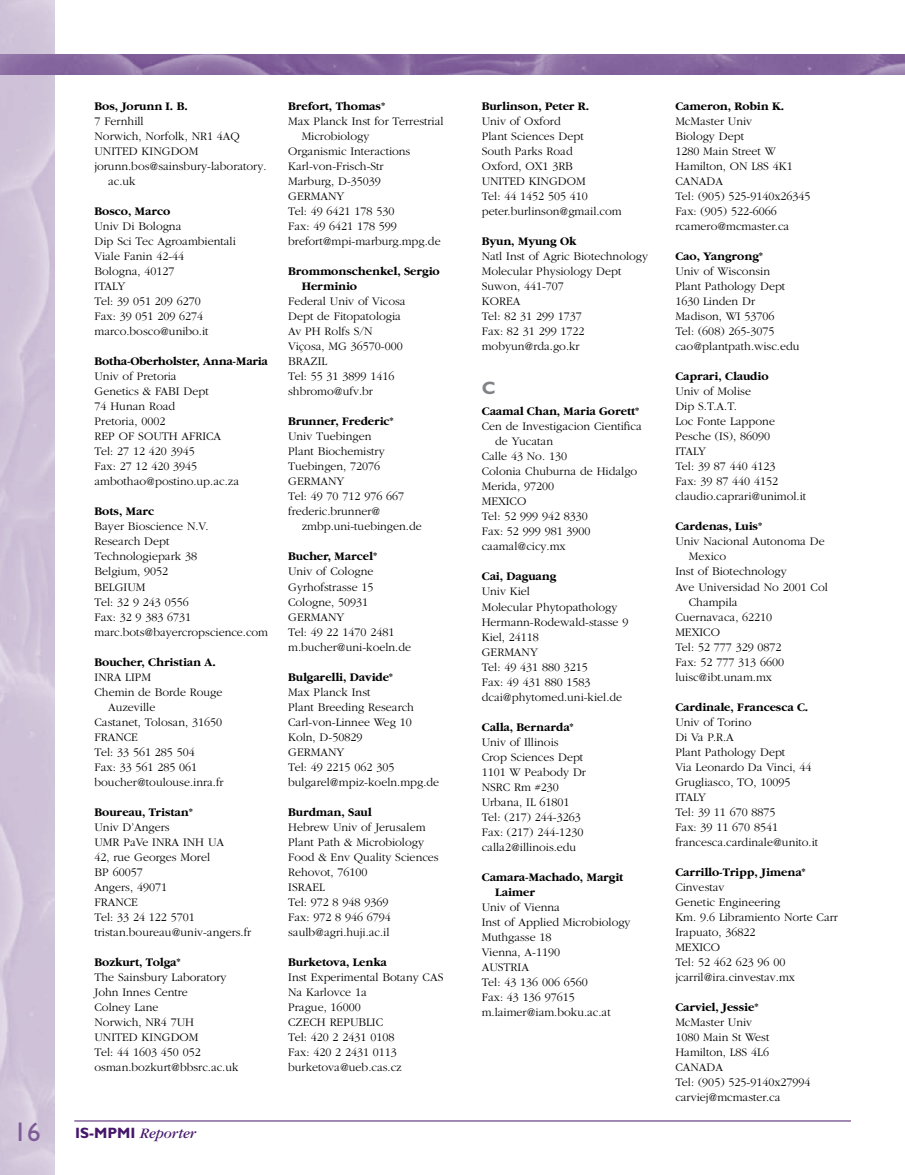
<style>
.page{position:relative;width:905px;height:1175px;background:#fff}
.page>*{position:absolute;margin:0;border:0;box-sizing:border-box;transform-origin:0 0}
.t1{font:27px "Gill Sans";color:#7d5c97}
.t2{font:700 18px "Gill Sans";color:#808285}
.t3{font:italic 15px "Garamond";color:#46166b}
.t4{font:300 12px/15px "Garamond";color:#000}
.t5{font:700 12px/15px "Garamond";color:#000}
.s1{font-family:"Gill Sans";font-weight:700;font-style:normal}
</style>
<div class="page">
<img style="left:0;top:0;width:54px;height:1174px">
<img style="left:0;top:54px;width:904px;height:20px">
<hr style="left:74px;top:1120px;width:776px;height:1px;background:#46166b">
<p class="t5" style="left:94px;top:99px;width:95px">Bos, Jorunn I. B.</p>
<p class="t4" style="left:94px;top:114px;width:51px">7 Fernhill</p>
<p class="t4" style="left:94px;top:129px;width:147px">Norwich, Norfolk, NR1 4AQ</p>
<p class="t4" style="left:94px;top:144px;width:105px">UNITED KINGDOM</p>
<p class="t4" style="left:94px;top:159px;width:173px">jorunn.bos@sainsbury-laboratory.</p>
<p class="t4" style="left:108px;top:174px;width:29px">ac.uk</p>
<p class="t5" style="left:94px;top:204px;width:77px">Bosco, Marco</p>
<p class="t4" style="left:94px;top:219px;width:143px">Univ Di Bologna<br>Dip Sci Tec Agroambientali<br>Viale Fanin 42-44<br>Bologna, 40127<br>ITALY<br>Tel: 39 051 209 6270<br>Fax: 39 051 209 6274 marco.bosco@unibo.it</p>
<p class="t5" style="left:94px;top:354px;width:175px">Botha-Oberholster, Anna-Maria</p>
<p class="t4" style="left:94px;top:369px;width:146px">Univ of Pretoria<br>Genetics &amp; FABI Dept<br>74 Hunan Road<br>Pretoria, 0002<br>REP OF SOUTH AFRICA<br>Tel: 27 12 420 3945<br>Fax: 27 12 420 3945 ambothao@postino.up.ac.za</p>
<p class="t5" style="left:94px;top:504px;width:61px">Bots, Marc</p>
<p class="t4" style="left:94px;top:519px;width:175px">Bayer Bioscience N.V.<br>Research Dept<br>Technologiepark 38<br>Belgium, 9052<br>BELGIUM<br>Tel: 32 9 243 0556<br>Fax: 32 9 383 6731 marc.bots@bayercropscience.com</p>
<p class="t5" style="left:94px;top:654px;width:123px">Boucher, Christian A.</p>
<p class="t4" style="left:94px;top:669px;width:58px">INRA LIPM</p>
<p class="t4" style="left:94px;top:684px;width:129px">Chemin de Borde Rouge</p>
<p class="t4" style="left:108px;top:699px;width:49px">Auzeville</p>
<p class="t4" style="left:94px;top:714px;width:129px">Castanet, Tolosan, 31650</p>
<p class="t4" style="left:94px;top:729px;width:45px">FRANCE</p>
<p class="t4" style="left:94px;top:744px;width:102px">Tel: 33 561 285 504</p>
<p class="t4" style="left:94px;top:759px;width:104px">Fax: 33 561 285 061</p>
<p class="t4" style="left:94px;top:774px;width:131px">boucher@toulouse.inra.fr</p>
<p class="t5" style="left:94px;top:804px;width:100px">Boureau, Tristan*</p>
<p class="t4" style="left:94px;top:819px;width:158px">Univ D’Angers<br>UMR PaVe INRA INH UA<br>42, rue Georges Morel<br>BP 60057<br>Angers, 49071<br>FRANCE<br>Tel: 33 24 122 5701 tristan.boureau@univ-angers.fr</p>
<p class="t5" style="left:94px;top:954px;width:87px">Bozkurt, Tolga*</p>
<p class="t4" style="left:94px;top:969px;width:145px">The Sainsbury Laboratory<br>John Innes Centre<br>Colney Lane<br>Norwich, NR4 7UH<br>UNITED KINGDOM<br>Tel: 44 1603 450 052 osman.bozkurt@bbsrc.ac.uk</p>
<p class="t5" style="left:288px;top:99px;width:98px">Brefort, Thomas*</p>
<p class="t4" style="left:288px;top:114px;width:157px">Max Planck Inst for Terrestrial</p>
<p class="t4" style="left:302px;top:129px;width:69px">Microbiology</p>
<p class="t4" style="left:288px;top:144px;width:124px">Organismic Interactions</p>
<p class="t4" style="left:288px;top:159px;width:97px">Karl-von-Frisch-Str</p>
<p class="t4" style="left:288px;top:174px;width:94px">Marburg, D-35039</p>
<p class="t4" style="left:288px;top:189px;width:58px">GERMANY</p>
<p class="t4" style="left:288px;top:204px;width:108px">Tel: 49 6421 178 530</p>
<p class="t4" style="left:288px;top:219px;width:110px">Fax: 49 6421 178 599</p>
<p class="t4" style="left:288px;top:234px;width:154px">brefort@mpi-marburg.mpg.de</p>
<p class="t5" style="left:302px;top:264px;width:140px;text-indent:-14px">Brommonschenkel, Sergio<br>Herminio</p>
<p class="t4" style="left:288px;top:294px;width:119px">Federal Univ of Vicosa<br>Dept de Fitopatologia<br>Av PH Rolfs S/N<br>Viçosa, MG 36570-000<br>BRAZIL<br>Tel: 55 31 3899 1416 shbromo@ufv.br</p>
<p class="t5" style="left:288px;top:414px;width:107px">Brunner, Frederic*</p>
<p class="t4" style="left:288px;top:429px;width:117px">Univ Tuebingen<br>Plant Biochemistry<br>Tuebingen, 72076<br>GERMANY<br>Tel: 49 70 712 976 667 frederic.brunner@</p>
<p class="t4" style="left:302px;top:519px;width:121px">zmbp.uni-tuebingen.de</p>
<p class="t5" style="left:288px;top:549px;width:90px">Bucher, Marcel*</p>
<p class="t4" style="left:288px;top:564px;width:124px">Univ of Cologne<br>Gyrhofstrasse 15<br>Cologne, 50931<br>GERMANY<br>Tel: 49 22 1470 2481 m.bucher@uni-koeln.de</p>
<p class="t5" style="left:288px;top:669px;width:106px">Bulgarelli, Davide*</p>
<p class="t4" style="left:288px;top:684px;width:152px">Max Planck Inst<br>Plant Breeding Research<br>Carl-von-Linnee Weg 10<br>Koln, D-50829<br>GERMANY<br>Tel: 49 2215 062 305 bulgarel@mpiz-koeln.mpg.de</p>
<p class="t5" style="left:288px;top:804px;width:85px">Burdman, Saul</p>
<p class="t4" style="left:288px;top:819px;width:152px">Hebrew Univ of Jerusalem<br>Plant Path &amp; Microbiology<br>Food &amp; Env Quality Sciences<br>Rehovot, 76100<br>ISRAEL<br>Tel: 972 8 948 9369<br>Fax: 972 8 946 6794 saulb@agri.huji.ac.il</p>
<p class="t5" style="left:288px;top:954px;width:100px">Burketova, Lenka</p>
<p class="t4" style="left:288px;top:969px;width:157px">Inst Experimental Botany CAS<br>Na Karlovce 1a<br>Prague, 16000<br>CZECH REPUBLIC<br>Tel: 420 2 2431 0108<br>Fax: 420 2 2431 0113 burketova@ueb.cas.cz</p>
<h1 class="t1" style="left:14px;top:1116px;width:28px">16</h1>
<p class="t3" style="left:75px;top:1125px;width:123px"><span class="s1">IS-MPMI</span> Reporter</p>
<p class="t5" style="left:482px;top:99px;width:109px">Burlinson, Peter R.</p>
<p class="t4" style="left:482px;top:114px;width:141px">Univ of Oxford<br>Plant Sciences Dept<br>South Parks Road<br>Oxford, OX1 3RB<br>UNITED KINGDOM<br>Tel: 44 1452 505 410 peter.burlinson@gmail.com</p>
<p class="t5" style="left:482px;top:234px;width:96px">Byun, Myung Ok</p>
<p class="t4" style="left:482px;top:249px;width:168px">Natl Inst of Agric Biotechnology<br>Molecular Physiology Dept<br>Suwon, 441-707<br>KOREA<br>Tel: 82 31 299 1737<br>Fax: 82 31 299 1722 mobyun@rda.go.kr</p>
<h2 class="t2" style="left:482px;top:377px;width:15px">C</h2>
<p class="t5" style="left:482px;top:404px;width:159px">Caamal Chan, Maria Gorett*</p>
<p class="t4" style="left:482px;top:419px;width:162px">Cen de Investigacion Cientifica</p>
<p class="t4" style="left:495px;top:434px;width:59px">de Yucatan</p>
<p class="t4" style="left:482px;top:449px;width:87px">Calle 43 No. 130</p>
<p class="t4" style="left:482px;top:464px;width:157px">Colonia Chuburna de Hidalgo</p>
<p class="t4" style="left:482px;top:479px;width:74px">Merida, 97200</p>
<p class="t4" style="left:482px;top:494px;width:46px">MEXICO</p>
<p class="t4" style="left:482px;top:509px;width:108px">Tel: 52 999 942 8330</p>
<p class="t4" style="left:482px;top:524px;width:110px">Fax: 52 999 981 3900</p>
<p class="t4" style="left:482px;top:539px;width:85px">caamal@cicy.mx</p>
<p class="t5" style="left:482px;top:569px;width:76px">Cai, Daguang</p>
<p class="t4" style="left:482px;top:584px;width:148px">Univ Kiel<br>Molecular Phytopathology<br>Hermann-Rodewald-stasse 9<br>Kiel, 24118<br>GERMANY<br>Tel: 49 431 880 3215<br>Fax: 49 431 880 1583 dcai@phytomed.uni-kiel.de</p>
<p class="t5" style="left:482px;top:719px;width:93px">Calla, Bernarda*</p>
<p class="t4" style="left:482px;top:734px;width:106px">Univ of Illinois<br>Crop Sciences Dept<br>1101 W Peabody Dr<br>NSRC Rm #230<br>Urbana, IL 61801<br>Tel: (217) 244-3263<br>Fax: (217) 244-1230 calla2@illinois.edu</p>
<p class="t5" style="left:495px;top:869px;width:130px;text-indent:-14px">Camara-Machado, Margit<br>Laimer</p>
<p class="t4" style="left:482px;top:899px;width:150px">Univ of Vienna<br>Inst of Applied Microbiology<br>Muthgasse 18<br>Vienna, A-1190<br>AUSTRIA<br>Tel: 43 136 006 6560<br>Fax: 43 136 97615 m.laimer@iam.boku.ac.at</p>
<p class="t5" style="left:675px;top:99px;width:110px">Cameron, Robin K.</p>
<p class="t4" style="left:675px;top:114px;width:137px">McMaster Univ<br>Biology Dept<br>1280 Main Street W<br>Hamilton, ON L8S 4K1<br>CANADA<br>Tel: (905) 525-9140x26345<br>Fax: (905) 522-6066 rcamero@mcmaster.ca</p>
<p class="t5" style="left:675px;top:249px;width:89px">Cao, Yangrong*</p>
<p class="t4" style="left:675px;top:264px;width:126px">Univ of Wisconsin<br>Plant Pathology Dept<br>1630 Linden Dr<br>Madison, WI 53706<br>Tel: (608) 265-3075 cao@plantpath.wisc.edu</p>
<p class="t5" style="left:675px;top:369px;width:95px">Caprari, Claudio</p>
<p class="t4" style="left:675px;top:384px;width:132px">Univ of Molise<br>Dip S.T.A.T.<br>Loc Fonte Lappone<br>Pesche (IS), 86090<br>ITALY<br>Tel: 39 87 440 4123<br>Fax: 39 87 440 4152 claudio.caprari@unimol.it</p>
<p class="t5" style="left:675px;top:519px;width:88px">Cardenas, Luis*</p>
<p class="t4" style="left:675px;top:534px;width:151px">Univ Nacional Autonoma De</p>
<p class="t4" style="left:688px;top:549px;width:39px">Mexico</p>
<p class="t4" style="left:675px;top:564px;width:113px">Inst of Biotechnology</p>
<p class="t4" style="left:675px;top:579px;width:154px">Ave Universidad No 2001 Col</p>
<p class="t4" style="left:688px;top:594px;width:50px">Champila</p>
<p class="t4" style="left:675px;top:609px;width:98px">Cuernavaca, 62210</p>
<p class="t4" style="left:675px;top:624px;width:46px">MEXICO</p>
<p class="t4" style="left:675px;top:639px;width:108px">Tel: 52 777 329 0872</p>
<p class="t4" style="left:675px;top:654px;width:110px">Fax: 52 777 313 6600</p>
<p class="t4" style="left:675px;top:669px;width:98px">luisc@ibt.unam.mx</p>
<p class="t5" style="left:675px;top:699px;width:134px">Cardinale, Francesca C.</p>
<p class="t4" style="left:675px;top:714px;width:144px">Univ of Torino<br>Di Va P.R.A<br>Plant Pathology Dept<br>Via Leonardo Da Vinci, 44<br>Grugliasco, TO, 10095<br>ITALY<br>Tel: 39 11 670 8875<br>Fax: 39 11 670 8541 francesca.cardinale@unito.it</p>
<p class="t5" style="left:675px;top:864px;width:132px">Carrillo-Tripp, Jimena*</p>
<p class="t4" style="left:675px;top:879px;width:164px">Cinvestav<br>Genetic Engineering<br>Km. 9.6 Libramiento Norte Carr<br>Irapuato, 36822<br>MEXICO<br>Tel: 52 462 623 96 00 jcarril@ira.cinvestav.mx</p>
<p class="t5" style="left:675px;top:999px;width:85px">Carviel, Jessie*</p>
<p class="t4" style="left:675px;top:1014px;width:137px">McMaster Univ<br>1080 Main St West<br>Hamilton, L8S 4L6<br>CANADA<br>Tel: (905) 525-9140x27994 carviej@mcmaster.ca</p>
</div>
